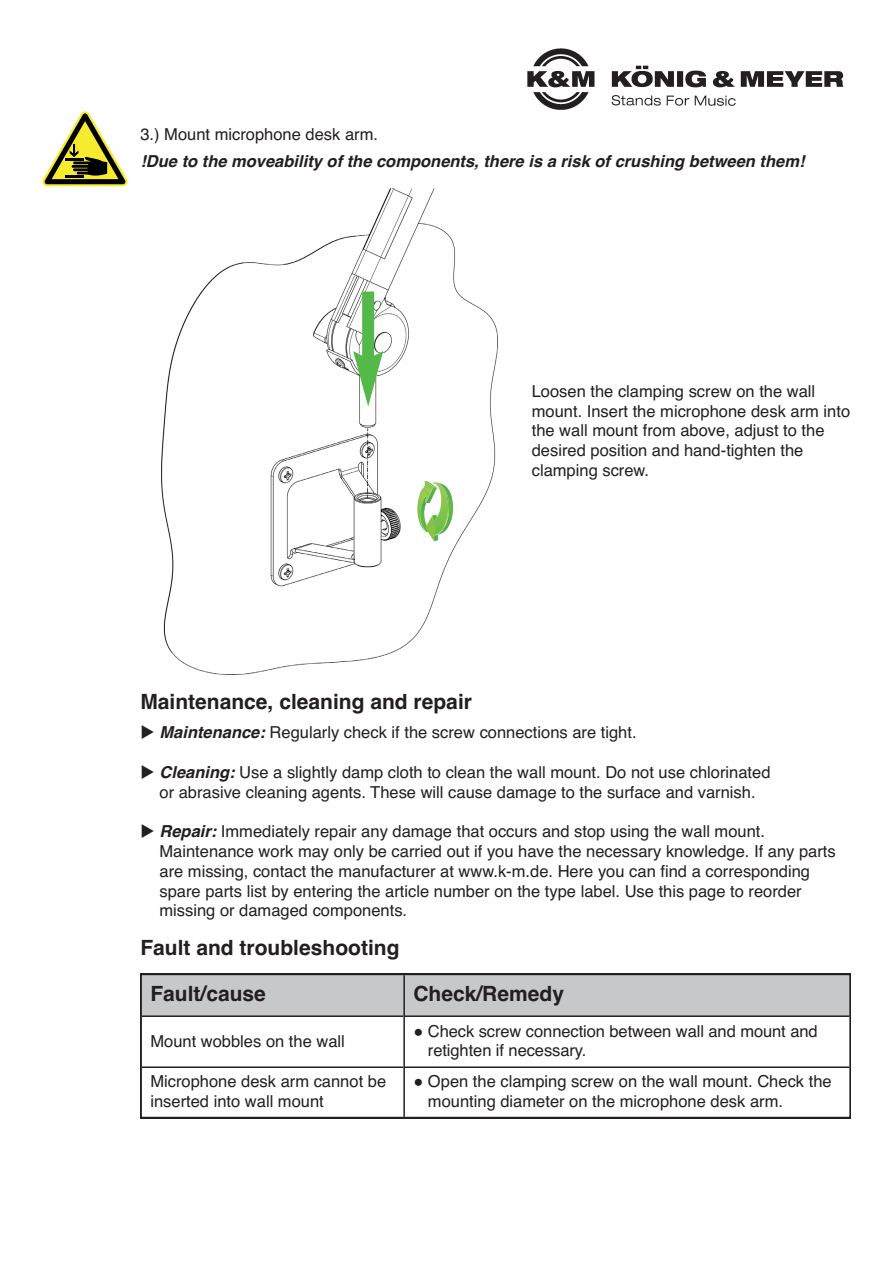
<style>
.page{position:relative;width:893px;height:1263px;background:#fff}
.page>*{position:absolute;margin:0;border:0;box-sizing:border-box;transform-origin:0 0}
.t1{font:700 21px/46px "Helvetica";color:#231f20}
.t2{font:16.5px/19.8px "Helvetica";color:#231f20}
.t3{font:italic 700 16.5px "Helvetica";color:#231f20}
.s1{font-weight:700;font-style:italic}
.s2{color:#fff}
</style>
<div class="page">
<svg style="left:140px;top:974px;width:710px;height:144px"></svg>
<hr style="left:403px;top:975px;width:2px;height:142px;background:#231f20">
<hr style="left:142px;top:1015px;width:261px;height:2px;background:#231f20">
<hr style="left:405px;top:1015px;width:444px;height:2px;background:#231f20">
<hr style="left:142px;top:1066px;width:261px;height:2px;background:#231f20">
<hr style="left:405px;top:1066px;width:444px;height:2px;background:#231f20">
<img style="left:527px;top:48px;width:317px;height:61px">
<svg style="left:43px;top:111px;width:84px;height:75px"></svg>
<img style="left:162px;top:189px;width:335px;height:485px">
<img style="left:417px;top:481px;width:2px;height:50px">
<img style="left:418px;top:497px;width:1px;height:35px">
<img style="left:425px;top:479px;width:28px;height:62px">
<img style="left:432px;top:479px;width:21px;height:3px">
<img style="left:438px;top:482px;width:15px;height:53px">
<svg style="left:419px;top:481px;width:19px;height:60px"></svg>
<svg style="left:445px;top:497px;width:4px;height:27px"></svg>
<div style="left:362px;top:292px;width:12px;height:70px;background:#55b949"></div>
<svg style="left:353px;top:351px;width:30px;height:56px"></svg>
<p class="t2" style="left:140px;top:126px;width:239px">3.) Mount microphone desk arm.</p>
<p class="t3" style="left:140px;top:155px;width:665px">!Due to the moveability of the components, there is a risk of crushing between them!</p>
<p class="t2" style="left:531px;top:383px;width:320px">Loosen the clamping screw on the wall mount. Insert the microphone desk arm into the wall mount from above, adjust to the desired position and hand-tighten the clamping screw.</p>
<p class="t1" style="left:140px;top:681px;width:333px">Maintenance, cleaning and repair</p>
<p class="t2" style="left:140px;top:724px;width:497px">◆ <span class="s1">Maintenance:</span> Regularly check if the screw connections are tight.</p>
<p class="t2" style="left:140px;top:764px;width:631px">◆ <span class="s1">Cleaning:</span> Use a slightly damp cloth to clean the wall mount. Do not use chlorinated</p>
<p class="t2" style="left:140px;top:784px;width:616px"><span class="s2">◆</span> or abrasive cleaning agents. These will cause damage to the surface and varnish.</p>
<p class="t2" style="left:140px;top:823px;width:626px">◆ <span class="s1">Repair:</span> Immediately repair any damage that occurs and stop using the wall mount.</p>
<p class="t2" style="left:140px;top:843px;width:696px"><span class="s2">◆</span> Maintenance work may only be carried out if you have the necessary knowledge. If any parts</p>
<p class="t2" style="left:140px;top:863px;width:671px"><span class="s2">◆</span> are missing, contact the manufacturer at www.k-m.de. Here you can find a corresponding</p>
<p class="t2" style="left:140px;top:883px;width:663px"><span class="s2">◆</span> spare parts list by entering the article number on the type label. Use this page to reorder</p>
<p class="t2" style="left:140px;top:902px;width:268px"><span class="s2">◆</span> missing or damaged components.</p>
<p class="t1" style="left:150px;top:927px;width:251px;text-indent:-10px">Fault and troubleshooting<br>Fault/cause</p>
<p class="t2" style="left:150px;top:1033px;width:196px">Mount wobbles on the wall</p>
<p class="t1" style="left:413px;top:973px;width:152px">Check/Remedy</p>
<p class="t2" style="left:413px;top:1023px;width:406px">● Check screw connection between wall and mount and</p>
<p class="t2" style="left:413px;top:1042px;width:174px"><span class="s2">●</span> retighten if necessary.</p>
<p class="t2" style="left:150px;top:1073px;width:237px">Microphone desk arm cannot be inserted into wall mount</p>
<p class="t2" style="left:413px;top:1073px;width:420px">● Open the clamping screw on the wall mount. Check the</p>
<p class="t2" style="left:413px;top:1093px;width:371px"><span class="s2">●</span> mounting diameter on the microphone desk arm.</p>
</div>
